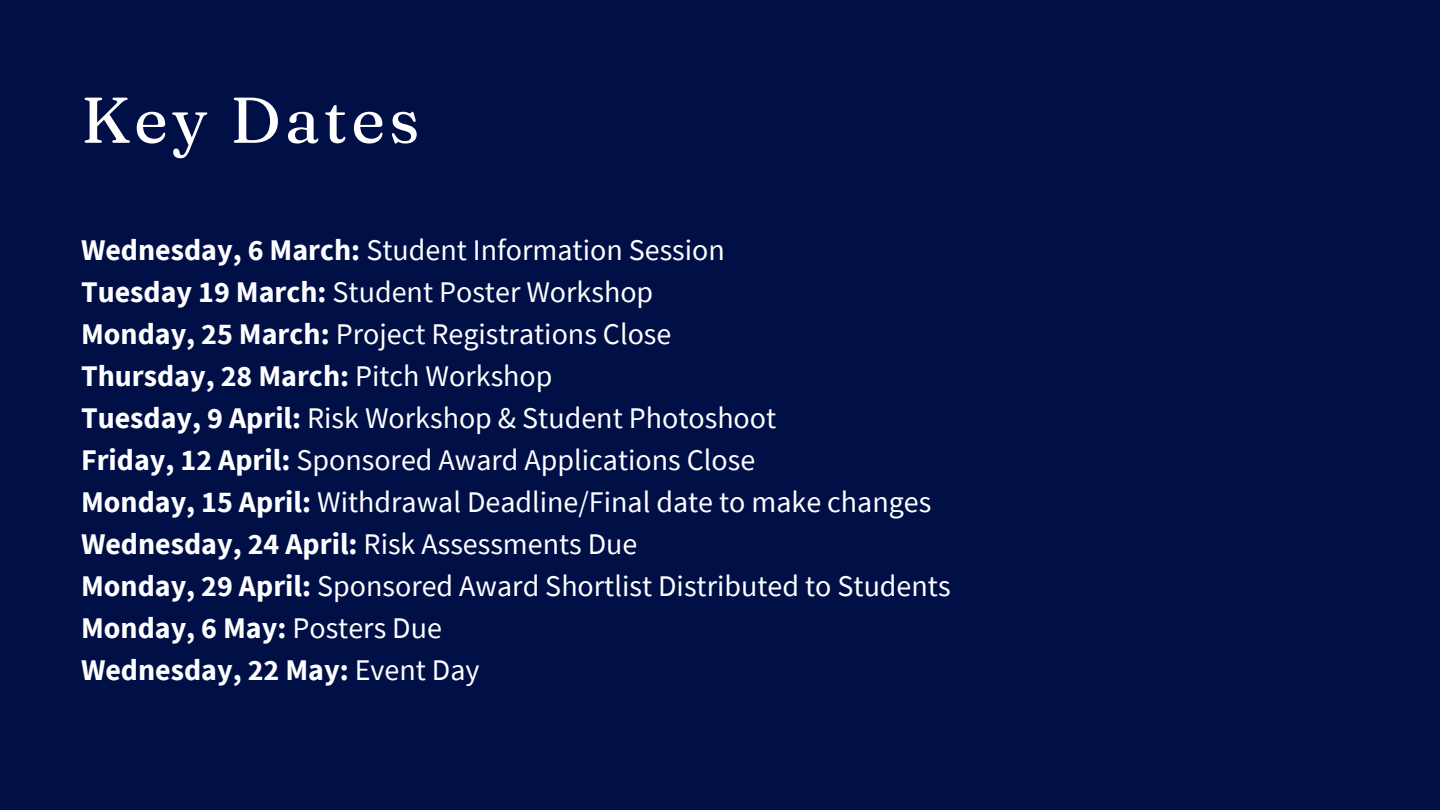
<style>
.page{position:relative;width:1440px;height:810px;background:#000f46}
.page>*{position:absolute;margin:0;border:0;box-sizing:border-box;transform-origin:0 0}
.t1{font:64.5px "Fraunces 9 pt";letter-spacing:.06em;color:#fff}
.t2{font:30px "Source Sans Pro";color:#fefeff}
.t3{font:700 30px "Source Sans Pro";color:#fefeff}
.s1{font-weight:700}
.s2{font-weight:400}
</style>
<div class="page">
<p class="t1" style="left:81px;top:80px;width:340px">Key Dates</p>
<h1 class="t2" style="left:81px;top:230px;width:645px"><span class="s1">Wednesday, 6 March:</span> Student Information Session</h1>
<p class="t2" style="left:81px;top:272px;width:574px"><span class="s1">Tuesday 19 March:</span> Student Poster Workshop</p>
<p class="t2" style="left:81px;top:314px;width:592px"><span class="s1">Monday, 25 March:</span> Project Registrations Close</p>
<p class="t3" style="left:81px;top:356px;width:473px">Thursday, 28 March: <span class="s2">Pitch Workshop</span></p>
<p class="t2" style="left:81px;top:398px;width:697px"><span class="s1">Tuesday, 9 April:</span> Risk Workshop &amp; Student Photoshoot</p>
<p class="t2" style="left:81px;top:440px;width:676px"><span class="s1">Friday, 12 April:</span> Sponsored Award Applications Close</p>
<p class="t2" style="left:81px;top:482px;width:852px"><span class="s1">Monday, 15 April:</span> Withdrawal Deadline/Final date to make changes</p>
<p class="t3" style="left:81px;top:524px;width:558px">Wednesday, 24 April: <span class="s2">Risk Assessments Due</span></p>
<p class="t2" style="left:81px;top:566px;width:871px"><span class="s1">Monday, 29 April:</span> Sponsored Award Shortlist Distributed to Students</p>
<p class="t3" style="left:81px;top:608px;width:362px">Monday, 6 May: <span class="s2">Posters Due</span></p>
<p class="t3" style="left:81px;top:650px;width:400px">Wednesday, 22 May: <span class="s2">Event Day</span></p>
</div>
